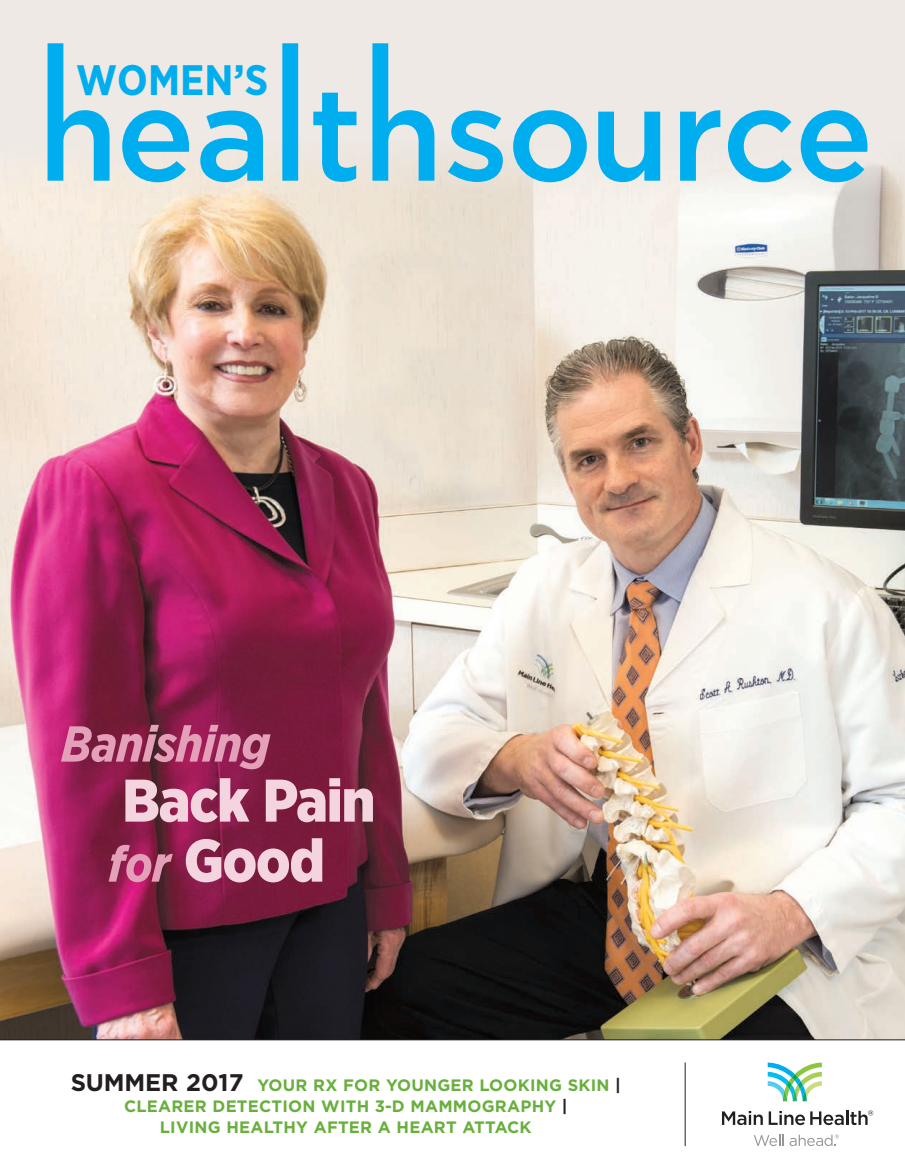
<style>
.page{position:relative;width:905px;height:1175px;background:#fff}
.page>*{position:absolute;margin:0;border:0;box-sizing:border-box;transform-origin:0 0}
.t1{font:900 60px/60px "Gotham Narrow";letter-spacing:-.02em;color:#f3d4df}
.t2{font:italic 700 50.4px "Gotham Narrow";letter-spacing:-.02em;color:#e49fb9}
.t3{font:700 42.6px "Gotham Narrow";color:#00aeef}
.t4{font:700 16.5px/21px "Gotham OTF";letter-spacing:.015em;color:#69af3d;text-align:center}
.s1{font-weight:700;font-style:italic;font-size:50.4px;color:#e49fb9}
.s2{font-size:24px;color:#231f20}
.s3{color:#231f20}
</style>
<div class="page">
<div style="left:0;top:0;width:904px;height:1040px;background:#eee9e5"></div>
<img style="left:0;top:141px;width:904px;height:898px">
<hr style="left:685px;top:1062px;width:1px;height:84px;background:#231f20">
<hr style="left:0;top:1039px;width:904px;height:1px;background:#231f20">
<svg style="left:754px;top:1134px;width:85px;height:12px"></svg>
<svg style="left:722px;top:1111px;width:40px;height:14px"></svg>
<svg style="left:768px;top:1110px;width:105px;height:15px"></svg>
<svg style="left:767px;top:1062px;width:54px;height:39px"></svg>
<svg style="left:448px;top:110px;width:419px;height:72px"></svg>
<svg style="left:48px;top:43px;width:386px;height:139px"></svg>
<h3 class="t3" style="left:76px;top:52px;width:193px">WOMEN’S</h3>
<h2 class="t2" style="left:61px;top:711px;width:211px">Banishing</h2>
<h1 class="t1" style="left:108px;top:769px;width:269px">Back Pain <span class="s1">for</span> Good</h1>
<p class="t4" style="left:71px;top:1074px;width:552px"><span class="s2">SUMMER 2017</span> YOUR RX FOR YOUNGER LOOKING SKIN <span class="s3">|<br></span>CLEARER DETECTION WITH 3-D MAMMOGRAPHY <span class="s3">|<br></span>LIVING HEALTHY AFTER A HEART ATTACK</p>
</div>
